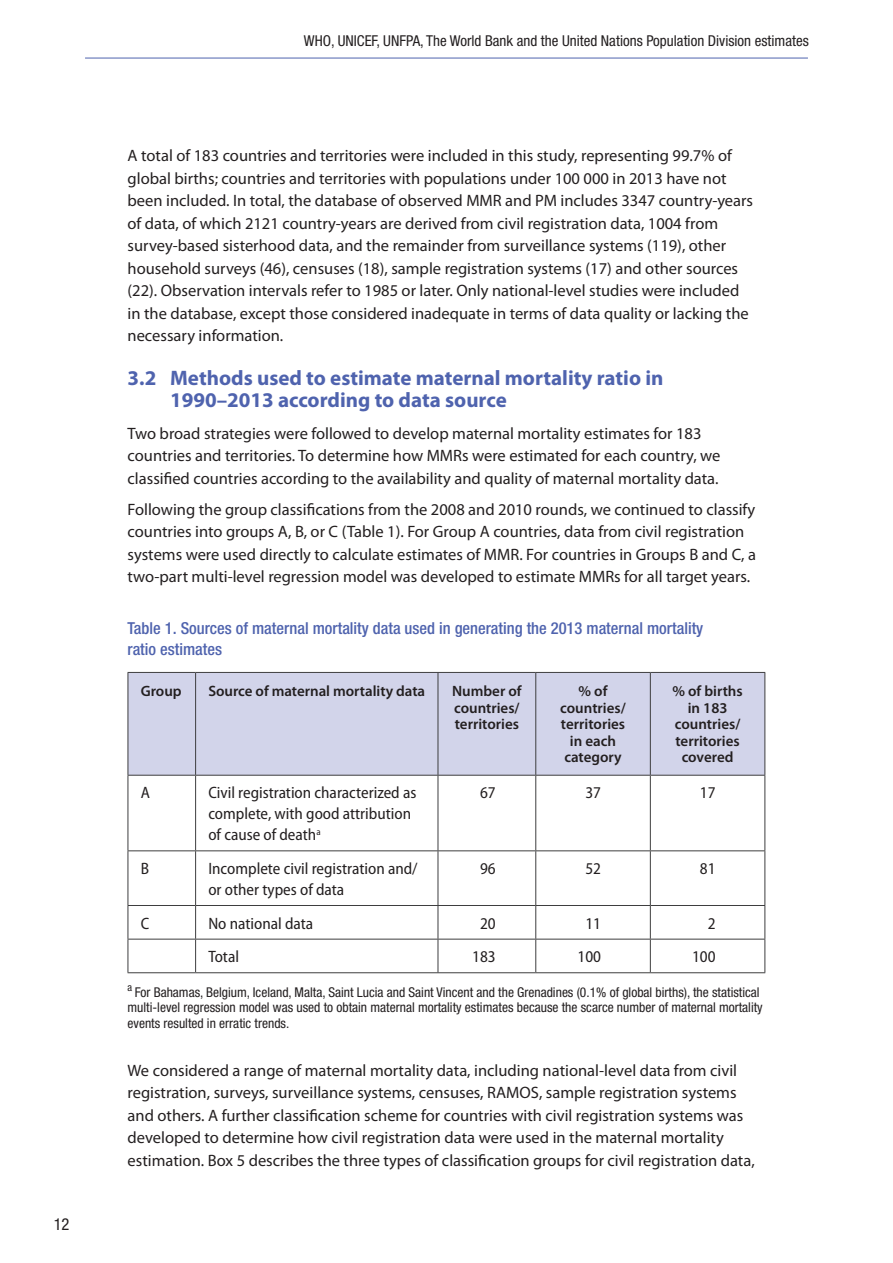
<style>
.page{position:relative;width:893px;height:1263px;background:#fff}
.page>*{position:absolute;margin:0;border:0;box-sizing:border-box;transform-origin:0 0}
.t1{font:700 21px/22.5px "Myriad Pro";color:#4f63ae}
.t2{font:16.5px/22.5px "Myriad Pro";color:#231f20}
.t3{font:semi-condensed 16.5px/21px "Myriad Pro";color:#231f20}
.t4{font:500 condensed 16.5px/21px "Helvetica Neue LT Std";color:#4f63ae}
.t5{font:condensed 16.5px "Helvetica Neue LT Std";color:#231f20}
.t6{font:600 15px/16.5px "Myriad Pro";color:#231f20;text-align:center}
.t7{font:condensed 15px "Helvetica Neue LT Std";color:#231f20}
.t8{font:condensed 13.5px/15.3px "Helvetica Neue LT Std";color:#231f20}
</style>
<div class="page">
<hr style="left:85px;top:58px;width:723px;height:1px;background:#4f63ae">
<div style="left:129px;top:673px;width:635px;height:102px;background:#d2d4ea"></div>
<hr style="left:195px;top:673px;width:1px;height:102px;background:#3e3e3f">
<hr style="left:438px;top:673px;width:1px;height:102px;background:#3e3e3f">
<hr style="left:535px;top:673px;width:1px;height:102px;background:#3e3e3f">
<hr style="left:650px;top:673px;width:1px;height:102px;background:#3e3e3f">
<hr style="left:195px;top:775px;width:1px;height:75px;background:#3e3e3f">
<hr style="left:438px;top:775px;width:1px;height:75px;background:#3e3e3f">
<hr style="left:535px;top:775px;width:1px;height:75px;background:#3e3e3f">
<hr style="left:650px;top:775px;width:1px;height:75px;background:#3e3e3f">
<hr style="left:128px;top:850px;width:68px;height:1px;background:#3e3e3f">
<hr style="left:196px;top:850px;width:242px;height:1px;background:#3e3e3f">
<hr style="left:195px;top:851px;width:1px;height:54px;background:#3e3e3f">
<hr style="left:438px;top:850px;width:98px;height:1px;background:#3e3e3f">
<hr style="left:438px;top:851px;width:1px;height:54px;background:#3e3e3f">
<hr style="left:536px;top:850px;width:114px;height:1px;background:#3e3e3f">
<hr style="left:535px;top:851px;width:1px;height:54px;background:#3e3e3f">
<hr style="left:650px;top:850px;width:115px;height:1px;background:#3e3e3f">
<hr style="left:650px;top:851px;width:1px;height:54px;background:#3e3e3f">
<hr style="left:128px;top:905px;width:68px;height:1px;background:#3e3e3f">
<hr style="left:196px;top:905px;width:242px;height:1px;background:#3e3e3f">
<hr style="left:195px;top:906px;width:1px;height:33px;background:#3e3e3f">
<hr style="left:438px;top:905px;width:98px;height:1px;background:#3e3e3f">
<hr style="left:438px;top:906px;width:1px;height:33px;background:#3e3e3f">
<hr style="left:536px;top:905px;width:114px;height:1px;background:#3e3e3f">
<hr style="left:535px;top:906px;width:1px;height:33px;background:#3e3e3f">
<hr style="left:650px;top:905px;width:115px;height:1px;background:#3e3e3f">
<hr style="left:650px;top:906px;width:1px;height:33px;background:#3e3e3f">
<hr style="left:128px;top:939px;width:68px;height:1px;background:#3e3e3f">
<hr style="left:196px;top:939px;width:242px;height:1px;background:#3e3e3f">
<hr style="left:195px;top:939px;width:1px;height:33px;background:#3e3e3f">
<hr style="left:438px;top:939px;width:98px;height:1px;background:#3e3e3f">
<hr style="left:438px;top:939px;width:1px;height:33px;background:#3e3e3f">
<hr style="left:536px;top:939px;width:114px;height:1px;background:#3e3e3f">
<hr style="left:535px;top:939px;width:1px;height:33px;background:#3e3e3f">
<hr style="left:650px;top:939px;width:115px;height:1px;background:#3e3e3f">
<hr style="left:650px;top:939px;width:1px;height:33px;background:#3e3e3f">
<hr style="left:128px;top:775px;width:1px;height:75px;background:#3e3e3f">
<hr style="left:764px;top:775px;width:1px;height:75px;background:#3e3e3f">
<hr style="left:128px;top:851px;width:1px;height:54px;background:#3e3e3f">
<hr style="left:764px;top:851px;width:1px;height:54px;background:#3e3e3f">
<hr style="left:128px;top:906px;width:1px;height:33px;background:#3e3e3f">
<hr style="left:764px;top:906px;width:1px;height:33px;background:#3e3e3f">
<hr style="left:128px;top:939px;width:1px;height:33px;background:#3e3e3f">
<hr style="left:764px;top:939px;width:1px;height:33px;background:#3e3e3f">
<hr style="left:128px;top:972px;width:68px;height:1px;background:#3e3e3f">
<hr style="left:196px;top:972px;width:242px;height:1px;background:#3e3e3f">
<hr style="left:438px;top:972px;width:98px;height:1px;background:#3e3e3f">
<hr style="left:536px;top:972px;width:114px;height:1px;background:#3e3e3f">
<hr style="left:650px;top:972px;width:115px;height:1px;background:#3e3e3f">
<hr style="left:128px;top:672px;width:68px;height:1px;background:#3e3e3f">
<hr style="left:128px;top:673px;width:1px;height:102px;background:#3e3e3f">
<hr style="left:196px;top:672px;width:242px;height:1px;background:#3e3e3f">
<hr style="left:438px;top:672px;width:98px;height:1px;background:#3e3e3f">
<hr style="left:536px;top:672px;width:114px;height:1px;background:#3e3e3f">
<hr style="left:650px;top:672px;width:115px;height:1px;background:#3e3e3f">
<hr style="left:764px;top:673px;width:1px;height:102px;background:#3e3e3f">
<hr style="left:128px;top:775px;width:68px;height:1px;background:#3e3e3f">
<hr style="left:196px;top:775px;width:242px;height:1px;background:#3e3e3f">
<hr style="left:438px;top:775px;width:98px;height:1px;background:#3e3e3f">
<hr style="left:536px;top:775px;width:114px;height:1px;background:#3e3e3f">
<hr style="left:650px;top:775px;width:115px;height:1px;background:#3e3e3f">
<p class="t5" style="left:54px;top:1215px;width:17px">12</p>
<p class="t7" style="left:304px;top:32px;width:506px">WHO, UNICEF, UNFPA, The World Bank and the United Nations Population Division estimates</p>
<p class="t2" style="left:128px;top:144px;width:627px">A total of 183 countries and territories were included in this study, representing 99.7% of global births; countries and territories with populations under 100 000 in 2013 have not been included. In total, the database of observed MMR and PM includes 3347 country-years of data, of which 2121 country-years are derived from civil registration data, 1004 from survey-based sisterhood data, and the remainder from surveillance systems (119), other household surveys (46), censuses (18), sample registration systems (17) and other sources (22). Observation intervals refer to 1985 or later. Only national-level studies were included in the database, except those considered inadequate in terms of data quality or lacking the necessary information.</p>
<p class="t1" style="left:170px;top:366px;width:495px;text-indent:-43px">3.2 Methods used to estimate maternal mortality ratio in<br>1990–2013 according to data source</p>
<p class="t2" style="left:128px;top:421px;width:594px">Two broad strategies were followed to develop maternal mortality estimates for 183 countries and territories. To determine how MMRs were estimated for each country, we classified countries according to the availability and quality of maternal mortality data.</p>
<p class="t2" style="left:128px;top:497px;width:630px">Following the group classifications from the 2008 and 2010 rounds, we continued to classify countries into groups A, B, or C (Table 1). For Group A countries, data from civil registration systems were used directly to calculate estimates of MMR. For countries in Groups B and C, a two-part multi-level regression model was developed to estimate MMRs for all target years.</p>
<p class="t4" style="left:128px;top:617px;width:577px">Table 1. Sources of maternal mortality data used in generating the 2013 maternal mortality ratio estimates</p>
<p class="t6" style="left:141px;top:683px;width:43px">Group</p>
<p class="t6" style="left:208px;top:683px;width:218px">Source of maternal mortality data</p>
<p class="t6" style="left:452px;top:683px;width:71px;text-align:left">Number of countries/ territories</p>
<p class="t6" style="left:560px;top:683px;width:67px">% of countries/ territories in each category</p>
<p class="t6" style="left:672px;top:683px;width:72px">% of births in 183 countries/ territories covered</p>
<p class="t3" style="left:141px;top:782px;width:11px">A</p>
<p class="t3" style="left:208px;top:782px;width:210px">Civil registration characterized as complete, with good attribution of cause of death<sup>a</sup></p>
<p class="t3" style="left:480px;top:782px;width:17px">67</p>
<p class="t3" style="left:585px;top:782px;width:17px">37</p>
<p class="t3" style="left:700px;top:782px;width:17px">17</p>
<p class="t3" style="left:141px;top:858px;width:8px">B</p>
<p class="t3" style="left:208px;top:858px;width:211px">Incomplete civil registration and/ or other types of data</p>
<p class="t3" style="left:480px;top:858px;width:17px">96</p>
<p class="t3" style="left:585px;top:858px;width:17px">52</p>
<p class="t3" style="left:700px;top:858px;width:17px">81</p>
<p class="t3" style="left:141px;top:913px;width:9px">C</p>
<p class="t3" style="left:208px;top:913px;width:106px">No national data</p>
<p class="t3" style="left:480px;top:913px;width:17px">20</p>
<p class="t3" style="left:585px;top:913px;width:17px">11</p>
<p class="t3" style="left:708px;top:913px;width:9px">2</p>
<p class="t3" style="left:208px;top:946px;width:32px">Total</p>
<p class="t3" style="left:472px;top:946px;width:25px">183</p>
<p class="t3" style="left:578px;top:946px;width:25px">100</p>
<p class="t3" style="left:692px;top:946px;width:25px">100</p>
<p class="t8" style="left:128px;top:984px;width:637px"><sup>a</sup> For Bahamas, Belgium, Iceland, Malta, Saint Lucia and Saint Vincent and the Grenadines (0.1% of global births), the statistical multi-level regression model was used to obtain maternal mortality estimates because the scarce number of maternal mortality events resulted in erratic trends.</p>
<p class="t2" style="left:128px;top:1058px;width:629px">We considered a range of maternal mortality data, including national-level data from civil registration, surveys, surveillance systems, censuses, RAMOS, sample registration systems and others. A further classification scheme for countries with civil registration systems was developed to determine how civil registration data were used in the maternal mortality estimation. Box 5 describes the three types of classification groups for civil registration data,</p>
</div>
